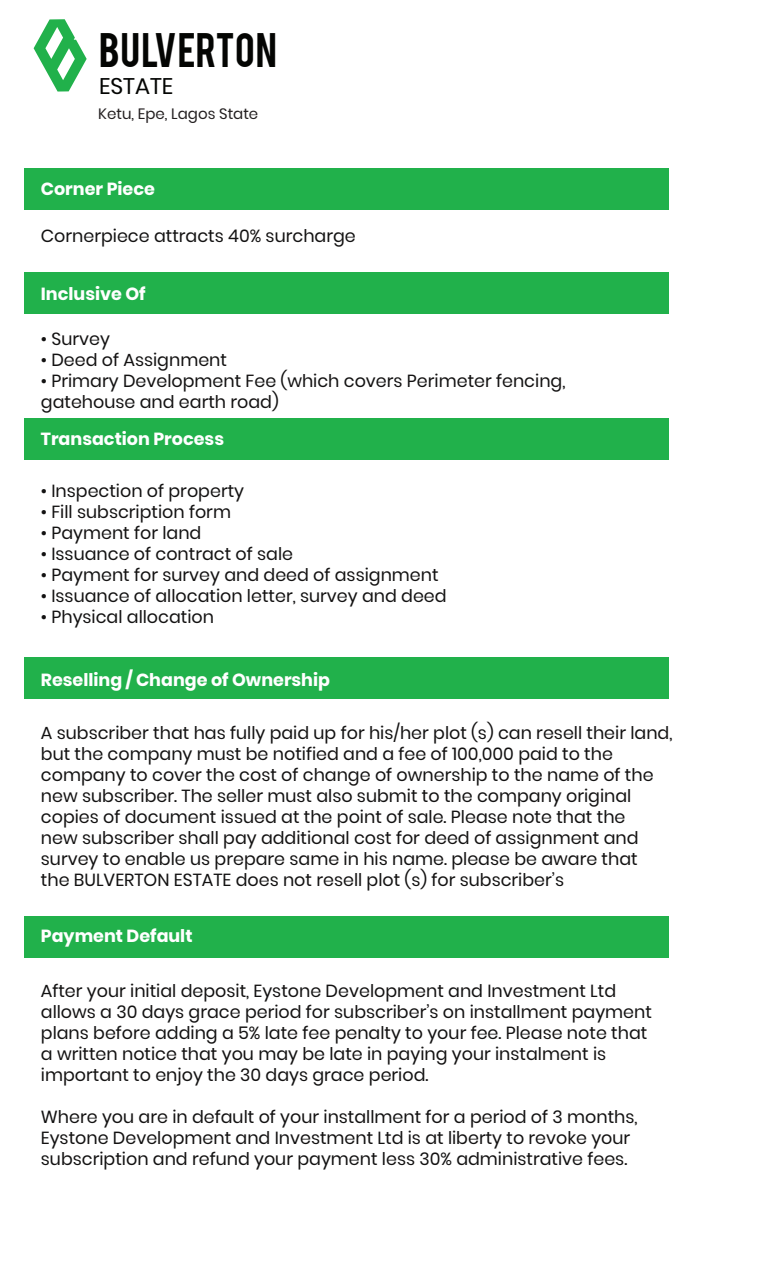
<style>
.page{position:relative;width:765px;height:1272px;background:#fff}
.page>*{position:absolute;margin:0;border:0;box-sizing:border-box;transform-origin:0 0}
.t1{font:38px "Bebas";letter-spacing:.01em;color:#040503}
.t2{font:22.62px "Poppins";color:#040503}
.t3{font:17.5px/21px "Poppins";color:#131212}
.t4{font:700 17.5px "Poppins";color:#fff}
.t5{font:15px "Poppins";color:#231f20}
</style>
<div class="page">
<div style="left:24px;top:169px;width:644px;height:41px;background:#21b14b"></div>
<div style="left:24px;top:272px;width:644px;height:41px;background:#21b14b"></div>
<div style="left:24px;top:418px;width:644px;height:41px;background:#21b14b"></div>
<div style="left:24px;top:657px;width:644px;height:41px;background:#21b14b"></div>
<div style="left:24px;top:916px;width:644px;height:41px;background:#21b14b"></div>
<svg style="left:34px;top:19px;width:53px;height:73px"></svg>
<h1 class="t1" style="left:99px;top:22px;width:179px">BULVERTON</h1>
<p class="t2" style="left:99px;top:73px;width:76px">ESTATE</p>
<p class="t5" style="left:98px;top:105px;width:162px">Ketu, Epe, Lagos State</p>
<p class="t4" style="left:41px;top:179px;width:116px">Corner Piece</p>
<p class="t3" style="left:41px;top:225px;width:316px">Cornerpiece attracts 40% surcharge</p>
<p class="t4" style="left:41px;top:283px;width:106px">Inclusive Of</p>
<p class="t3" style="left:41px;top:329px;width:71px">• Survey</p>
<p class="t3" style="left:41px;top:350px;width:188px">• Deed of Assignment</p>
<p class="t3" style="left:41px;top:371px;width:526px">• Primary Development Fee (which covers Perimeter fencing, gatehouse and earth road)</p>
<p class="t4" style="left:41px;top:429px;width:185px">Transaction Process</p>
<p class="t3" style="left:41px;top:480px;width:205px">• Inspection of property</p>
<p class="t3" style="left:41px;top:501px;width:192px">• Fill subscription form</p>
<p class="t3" style="left:41px;top:522px;width:162px">• Payment for land</p>
<p class="t3" style="left:41px;top:543px;width:254px">• Issuance of contract of sale</p>
<p class="t3" style="left:41px;top:564px;width:399px">• Payment for survey and deed of assignment</p>
<p class="t3" style="left:41px;top:585px;width:407px">• Issuance of allocation letter, survey and deed</p>
<p class="t3" style="left:41px;top:606px;width:175px">• Physical allocation</p>
<p class="t4" style="left:41px;top:670px;width:291px">Reselling / Change of Ownership</p>
<p class="t3" style="left:41px;top:722px;width:633px">A subscriber that has fully paid up for his/her plot (s) can resell their land, but the company must be notified and a fee of 100,000 paid to the company to cover the cost of change of ownership to the name of the new subscriber. The seller must also submit to the company original copies of document issued at the point of sale. Please note that the<br>new subscriber shall pay additional cost for deed of assignment and survey to enable us prepare same in his name. please be aware that<br>the BULVERTON ESTATE does not resell plot (s) for subscriber’s</p>
<p class="t4" style="left:41px;top:925px;width:153px">Payment Default</p>
<p class="t3" style="left:41px;top:980px;width:613px">After your initial deposit, Eystone Development and Investment Ltd allows a 30 days grace period for subscriber’s on installment payment plans before adding a 5% late fee penalty to your fee. Please note that a written notice that you may be late in paying your instalment is important to enjoy the 30 days grace period.</p>
<p class="t3" style="left:41px;top:1106px;width:598px">Where you are in default of your installment for a period of 3 months,<br>Eystone Development and Investment Ltd is at liberty to revoke your subscription and refund your payment less 30% administrative fees.</p>
</div>
